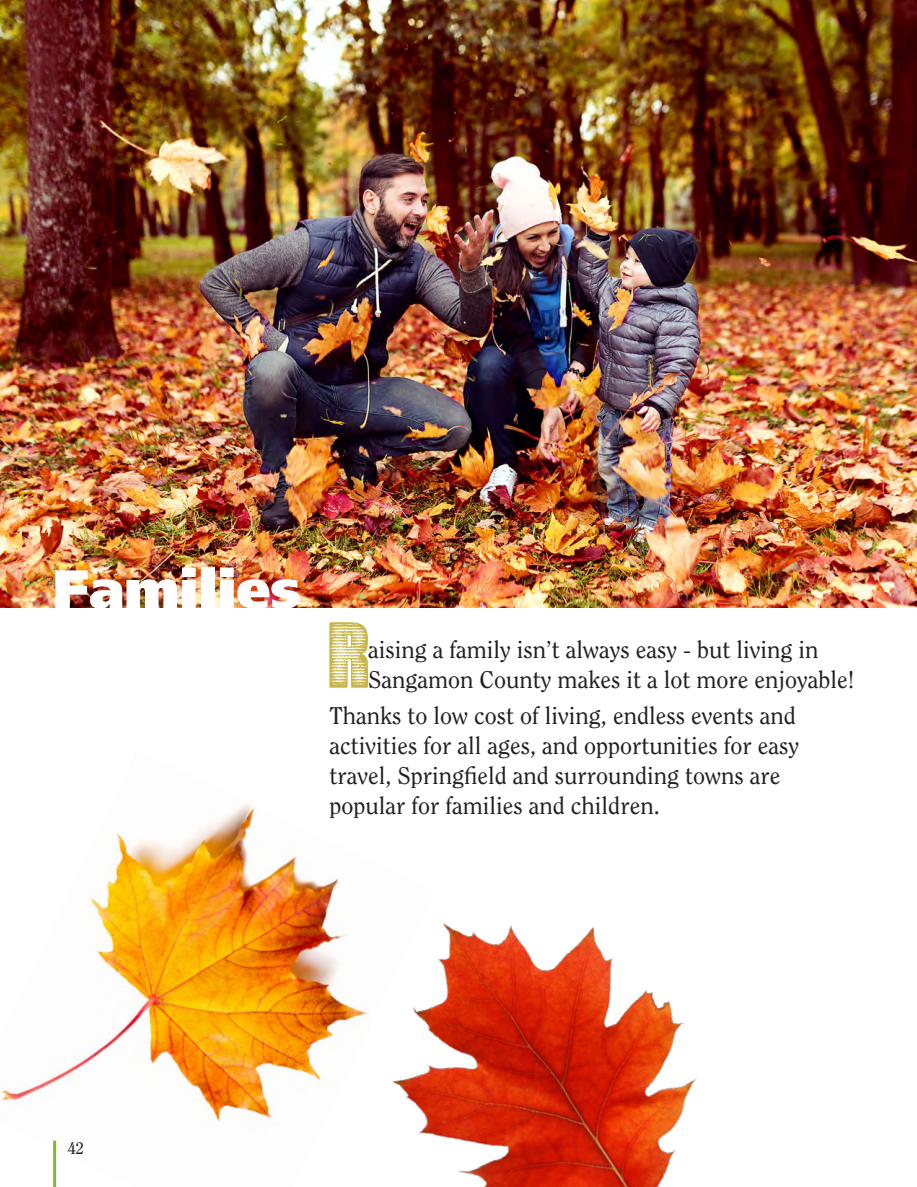
<style>
.page{position:relative;width:917px;height:1187px;background:#fff}
.page>*{position:absolute;margin:0;border:0;box-sizing:border-box;transform-origin:0 0}
.Attraction_Head{font:900 54px "Frutiger LT Std";color:#fff}
.Intro_Text{font:24px/30px "Clearface Std";color:#231f20}
.Intro_CAP{font:24px/30px "Clearface Std";color:#231f20}
.t1{font:16.5px "Clearface Std";color:#231f20}
</style>
<div class="page">
<img style="left:1px;top:803px;width:351px;height:383px">
<hr style="left:53px;top:1140px;width:3px;height:46px;background:#82bb27">
<svg style="left:329px;top:622px;width:39px;height:65px"></svg>
<img style="left:0;top:0;width:916px;height:607px">
<img style="left:352px;top:923px;width:345px;height:263px">
<p class="Attraction_Head" style="left:53px;top:556px;width:249px">Families</p>
<p class="Intro_CAP" style="left:368px;top:634px;width:487px">aising a family isn’t always easy - but living in<br>Sangamon County makes it a lot more enjoyable!</p>
<p class="Intro_Text" style="left:329px;top:700px;width:471px">Thanks to low cost of living, endless events and activities for all ages, and opportunities for easy travel, Springfield and surrounding towns are popular for families and children.</p>
<p class="t1" style="left:68px;top:1137px;width:18px">42</p>
</div>
